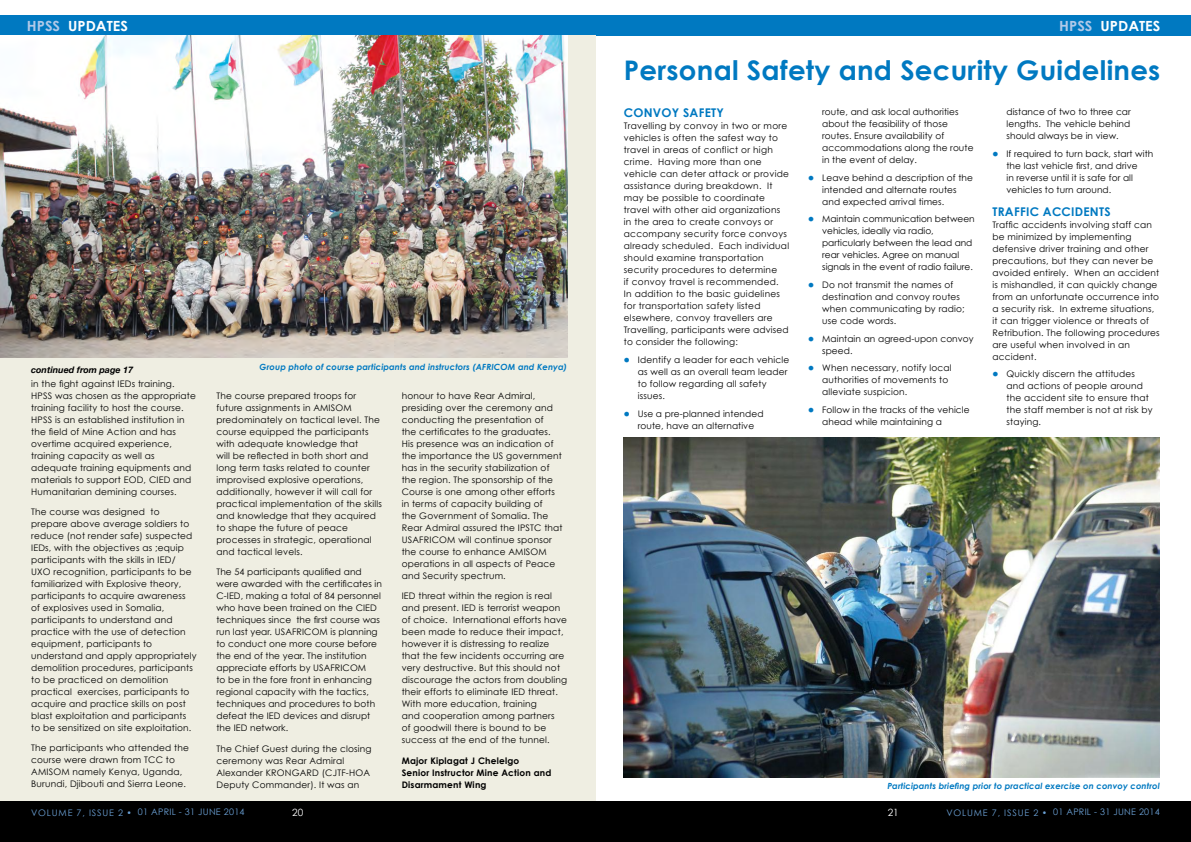
<style>
.page{position:relative;width:1191px;height:842px;background:#fff}
.page>*{position:absolute;margin:0;border:0;box-sizing:border-box;transform-origin:0 0}
.t1{font:700 27px "Century Gothic";letter-spacing:.01em;color:#0079c1}
.t2{font:700 14px "Century Gothic";color:#fff;scale:1.04 1}
.t3{font:700 12px "Century Gothic";letter-spacing:.02em;color:#0079c1}
.t4{font:10px "Century Gothic";color:#fff}
.t5{font:9px/12px "Century Gothic";letter-spacing:.02em;color:#000}
.t6{font:9px/12px "Century Gothic";color:#000}
.t7{font:9px "Century Gothic";letter-spacing:.03em;color:#6ba1d6}
.t8{font:700 9px/12px "Century Gothic";letter-spacing:.02em;color:#000}
.t9{font:italic 700 9px "Helvetica Neue";color:#000}
.t10{font:italic 700 8.5px "Century Gothic";letter-spacing:.01em;color:#0079c1}
.s1{color:#b1c9e8}
.s2{color:#0079c1}
</style>
<div class="page">
<div style="left:0;top:801px;width:595px;height:41px;background:#000"></div>
<div style="left:595px;top:801px;width:596px;height:41px;background:#000"></div>
<div style="left:0;top:15px;width:595px;height:20px;background:#0079c1"></div>
<div style="left:595px;top:15px;width:596px;height:20px;background:#0079c1"></div>
<div style="left:0;top:35px;width:595px;height:766px;background:#efeee2"></div>
<img style="left:0;top:36px;width:567px;height:322px">
<img style="left:624px;top:437px;width:535px;height:340px">
<h2 class="t2" style="left:27px;top:17px;width:99px"><span class="s1">H PSS</span> UPDATES</h2>
<h2 class="t2" style="left:1059px;top:17px;width:99px"><span class="s1">H PSS</span> UPDATES</h2>
<p class="t9" style="left:31px;top:364px;width:104px">continued from page 17</p>
<p class="t5" style="left:31px;top:377px;width:166px">in the fight against IEDs training.<br>HPSS was chosen as the appropriate training facility to host the course.<br>HPSS is an established institution in the field of Mine Action and has overtime acquired experience, training capacity as well as adequate training equipments and materials to support EOD, CIED and Humanitarian demining courses.</p>
<p class="t5" style="left:31px;top:506px;width:167px">The course was designed to prepare above average soldiers to reduce (not render safe) suspected IEDs, with the objectives as ;equip participants with the skills in IED/ UXO recognition, participants to be familiarized with Explosive theory, participants to acquire awareness of explosives used in Somalia, participants to understand and practice with the use of detection equipment, participants to understand and apply appropriately demolition procedures, participants to be practiced on demolition practical exercises, participants to acquire and practice skills on post blast exploitation and participants to be sensitized on site exploitation.</p>
<p class="t5" style="left:31px;top:742px;width:159px">The participants who attended the course were drawn from TCC to<br>AMISOM namely Kenya, Uganda,<br>Burundi, Djibouti and Sierra Leone.</p>
<p class="t10" style="left:260px;top:361px;width:309px">Group photo of course participants and instructors (AFRICOM and Kenya)</p>
<p class="t5" style="left:216px;top:389px;width:167px">The course prepared troops for future assignments in AMISOM predominately on tactical level. The course equipped the participants with adequate knowledge that<br>will be reflected in both short and long term tasks related to counter improvised explosive operations, additionally, however it will call for practical implementation of the skills and knowledge that they acquired to shape the future of peace processes in strategic, operational and tactical levels.</p>
<p class="t5" style="left:216px;top:566px;width:167px">The 54 participants qualified and were awarded with the certificates in C-IED, making a total of 84 personnel who have been trained on the CIED techniques since the first course was run last year. USAFRICOM is planning to conduct one more course before the end of the year. The institution appreciate efforts by USAFRICOM<br>to be in the fore front in enhancing regional capacity with the tactics, techniques and procedures to both defeat the IED devices and disrupt the IED network.</p>
<p class="t5" style="left:216px;top:742px;width:157px">The Chief Guest during the closing ceremony was Rear Admiral<br>Alexander KRONGARD (CJTF-HOA<br>Deputy Commander). It was an</p>
<p class="t5" style="left:402px;top:389px;width:162px">honour to have Rear Admiral, presiding over the ceremony and conducting the presentation of<br>the certificates to the graduates.<br>His presence was an indication of the importance the US government has in the security stabilization of the region. The sponsorship of the<br>Course is one among other efforts in terms of capacity building of<br>the Government of Somalia. The<br>Rear Admiral assured the IPSTC that<br>USAFRICOM will continue sponsor the course to enhance AMISOM operations in all aspects of Peace and Security spectrum.</p>
<p class="t5" style="left:402px;top:590px;width:167px">IED threat within the region is real and present. IED is terrorist weapon of choice. International efforts have been made to reduce their impact, however it is distressing to realize that the few incidents occurring are very destructive. But this should not discourage the actors from doubling their efforts to eliminate IED threat.<br>With more education, training<br>and cooperation among partners<br>of goodwill there is bound to be success at the end of the tunnel.</p>
<p class="t8" style="left:402px;top:754px;width:151px">Major Kiplagat J Chelelgo<br>Senior Instructor Mine Action and<br>Disarmament Wing</p>
<h1 class="t1" style="left:624px;top:53px;width:538px">Personal Safety and Security Guidelines</h1>
<h3 class="t3" style="left:624px;top:105px;width:102px">CONVOY SAFETY</h3>
<p class="t5" style="left:624px;top:120px;width:167px">Travelling by convoy in two or more vehicles is often the safest way to travel in areas of conflict or high crime. Having more than one vehicle can deter attack or provide assistance during breakdown. It may be possible to coordinate travel with other aid organizations in the area to create convoys or accompany security force convoys already scheduled. Each individual should examine transportation security procedures to determine<br>if convoy travel is recommended.<br>In addition to the basic guidelines for transportation safety listed elsewhere, convoy travellers are Travelling, participants were advised to consider the following:</p>
<p class="t5" style="left:638px;top:353px;width:153px;text-indent:-14px"><span class="s2">●</span> Identify a leader for each vehicle as well as an overall team leader to follow regarding all safety issues.</p>
<p class="t5" style="left:624px;top:407px;width:141px;text-align:center"><span class="s2">●</span> Use a pre-planned intended route, have an alternative</p>
<p class="t5" style="left:822px;top:106px;width:153px">route, and ask local authorities about the feasibility of those routes. Ensure availability of accommodations along the route in the event of delay.</p>
<p class="t5" style="left:822px;top:171px;width:152px;text-indent:-14px"><span class="s2">●</span> Leave behind a description of the intended and alternate routes and expected arrival times.</p>
<p class="t6" style="left:822px;top:213px;width:154px;text-indent:-14px"><span class="s2">●</span> Maintain communication between vehicles, ideally via radio, particularly between the lead and rear vehicles. Agree on manual signals in the event of radio failure.</p>
<p class="t5" style="left:822px;top:279px;width:144px;text-indent:-14px"><span class="s2">●</span> Do not transmit the names of destination and convoy routes when communicating by radio; use code words.</p>
<p class="t5" style="left:822px;top:332px;width:153px;text-indent:-14px"><span class="s2">●</span> Maintain an agreed-upon convoy speed.</p>
<p class="t5" style="left:822px;top:362px;width:131px;text-indent:-14px"><span class="s2">●</span> When necessary, notify local authorities of movements to alleviate suspicion.</p>
<p class="t5" style="left:822px;top:404px;width:149px;text-indent:-14px"><span class="s2">●</span> Follow in the tracks of the vehicle ahead while maintaining a</p>
<p class="t5" style="left:1006px;top:106px;width:126px;text-align:justify">distance of two to three car lengths. The vehicle behind should always be in view.</p>
<p class="t5" style="left:1006px;top:147px;width:148px;text-indent:-14px"><span class="s2">●</span> If required to turn back, start with the last vehicle first, and drive<br>in reverse until it is safe for all vehicles to turn around.</p>
<h3 class="t3" style="left:992px;top:204px;width:120px">TRAFFIC ACCIDENTS</h3>
<p class="t5" style="left:992px;top:218px;width:169px">Traffic accidents involving staff can be minimized by implementing defensive driver training and other precautions, but they can never be avoided entirely. When an accident is mishandled, it can quickly change from an unfortunate occurrence into a security risk. In extreme situations, it can trigger violence or threats of Retribution. The following procedures are useful when involved in an accident.</p>
<p class="t5" style="left:1006px;top:368px;width:147px;text-indent:-14px"><span class="s2">●</span> Quickly discern the attitudes and actions of people around the accident site to ensure that the staff member is not at risk by staying.</p>
<p class="t10" style="left:887px;top:780px;width:274px">Participants briefing prior to practical exercise on convoy control</p>
<p class="t7" style="left:31px;top:807px;width:215px">Volume 7, Issue 2 • 01 april - 31 june 2014</p>
<p class="t4" style="left:292px;top:806px;width:13px">20</p>
<p class="t4" style="left:887px;top:806px;width:13px">21</p>
<p class="t7" style="left:946px;top:807px;width:215px">Volume 7, Issue 2 • 01 april - 31 june 2014</p>
</div>
